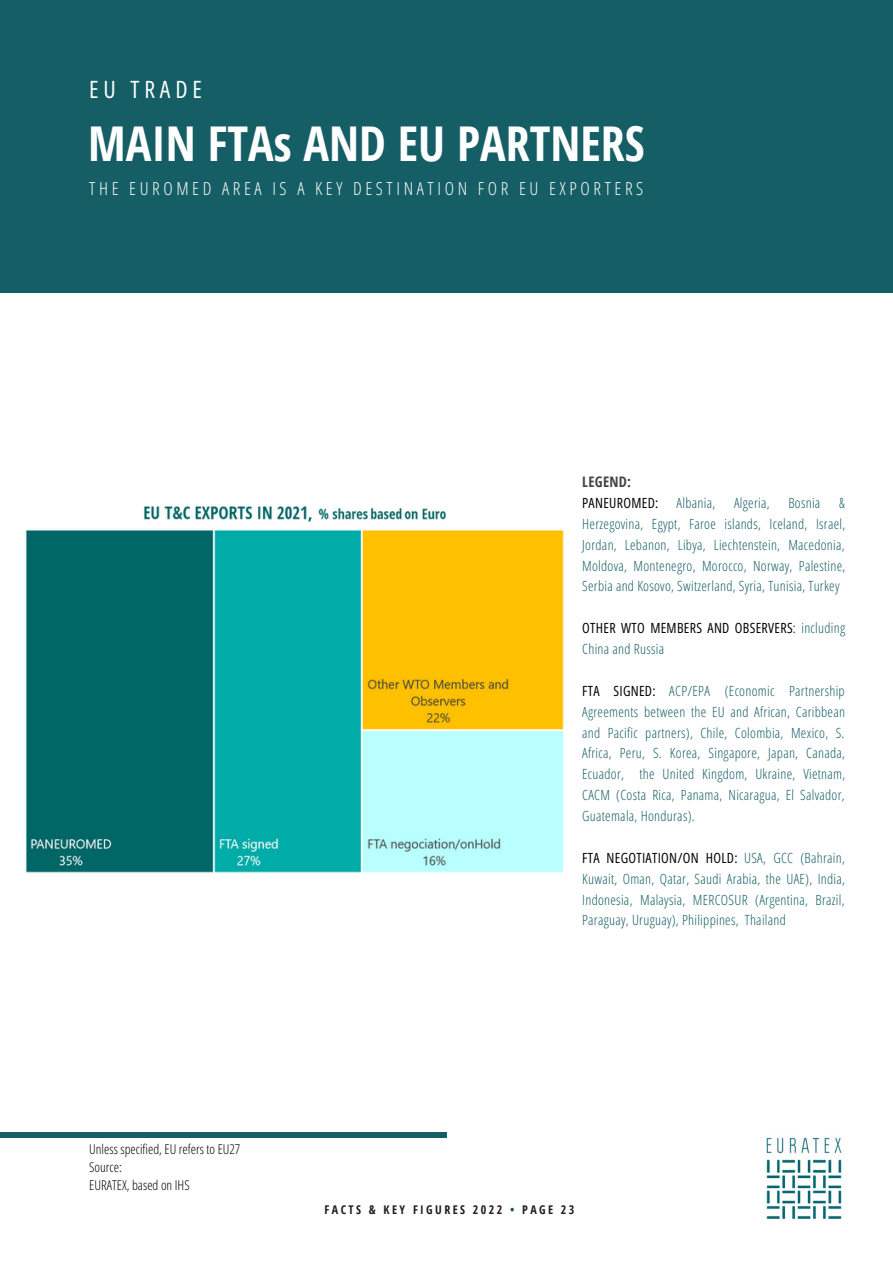
<style>
.page{position:relative;width:893px;height:1264px;background:#fff}
.page>*{position:absolute;margin:0;border:0;box-sizing:border-box;transform-origin:0 0}
.t1{font:700 48px "Open Sans Condensed";color:#fff}
.t2{font:24px "Open Sans Hebrew Condensed";letter-spacing:.2em;color:#fdfffe}
.t3{font:300 18px "Open Sans Hebrew Condensed";letter-spacing:.2em;color:#fdfffe}
.t4{font:700 14.55px "Open Sans Condensed";letter-spacing:.02em;color:#444440}
.t5{font:300 14.1px/20.9px "Open Sans Hebrew Condensed";letter-spacing:.02em;color:#155e65;text-align:justify}
.t6{font:14.1px/20.9px "Open Sans Hebrew Condensed";letter-spacing:.02em;color:#000}
.t7{font:300 13.5px/18px "Open Sans Hebrew Condensed";color:#000}
.t8{font:700 12px "Open Sans Condensed";letter-spacing:.2em;color:#1e1e1e}
.s1{font-weight:300}
.s2{font-weight:300;color:#155e65}
.s3{font-weight:400;color:#000}
.s4{color:#17575b}
</style>
<div class="page">
<img style="left:766px;top:1137px;width:76px;height:82px">
<div style="left:0;top:0;width:892px;height:292px;background:#155e65"></div>
<div style="left:0;top:1132px;width:446px;height:6px;background:#155e65"></div>
<img style="left:25px;top:506px;width:539px;height:367px">
<h2 class="t2" style="left:89px;top:75px;width:114px">EU TRADE</h2>
<h1 class="t1" style="left:88px;top:110px;width:558px">MAIN FTAs AND EU PARTNERS</h1>
<p class="t3" style="left:89px;top:176px;width:555px">THE EUROMED AREA IS A KEY DESTINATION FOR EU EXPORTERS</p>
<p class="t4" style="left:582px;top:471px;width:50px">LEGEND:</p>
<p class="t6" style="left:582px;top:492px;width:78px">PANEUROMED:</p>
<p class="t5" style="left:676px;top:492px;width:40px">Albania,</p>
<p class="t5" style="left:734px;top:492px;width:37px">Algeria,</p>
<p class="t5" style="left:788px;top:492px;width:33px">Bosnia</p>
<p class="t5" style="left:582px;top:492px;width:265px;text-indent:257px">&amp; Herzegovina, Egypt, Faroe islands, Iceland, Israel, Jordan, Lebanon, Libya, Liechtenstein, Macedonia, Moldova, Montenegro, Morocco, Norway, Palestine, Serbia and Kosovo, Switzerland, Syria, Tunisia, Turkey</p>
<p class="t6" style="left:582px;top:618px;width:264px">OTHER WTO MEMBERS AND OBSERVERS<span class="s1">:</span> <span class="s2">including<br>China and Russia</span></p>
<p class="t5" style="left:582px;top:680px;width:265px"><span class="s3">FTA SIGNED:</span> ACP/EPA (Economic Partnership Agreements between the EU and African, Caribbean and Pacific partners), Chile, Colombia, Mexico, S.<br>Africa, Peru, S. Korea, Singapore, Japan, Canada, Ecuador, the United Kingdom, Ukraine, Vietnam, CACM (Costa Rica, Panama, Nicaragua, El Salvador, Guatemala, Honduras).</p>
<p class="t5" style="left:582px;top:847px;width:264px"><span class="s3">FTA NEGOTIATION/ON HOLD:</span> USA, GCC (Bahrain, Kuwait, Oman, Qatar, Saudi Arabia, the UAE), India, Indonesia, Malaysia, MERCOSUR (Argentina, Brazil, Paraguay, Uruguay), Philippines, Thailand</p>
<p class="t7" style="left:89px;top:1140px;width:152px">Unless specified, EU refers to EU27<br>Source:<br>EURATEX, based on IHS</p>
<p class="t8" style="left:324px;top:1201px;width:251px">FACTS &amp; KEY FIGURES 2022 <span class="s4">•</span> PAGE 23</p>
</div>
